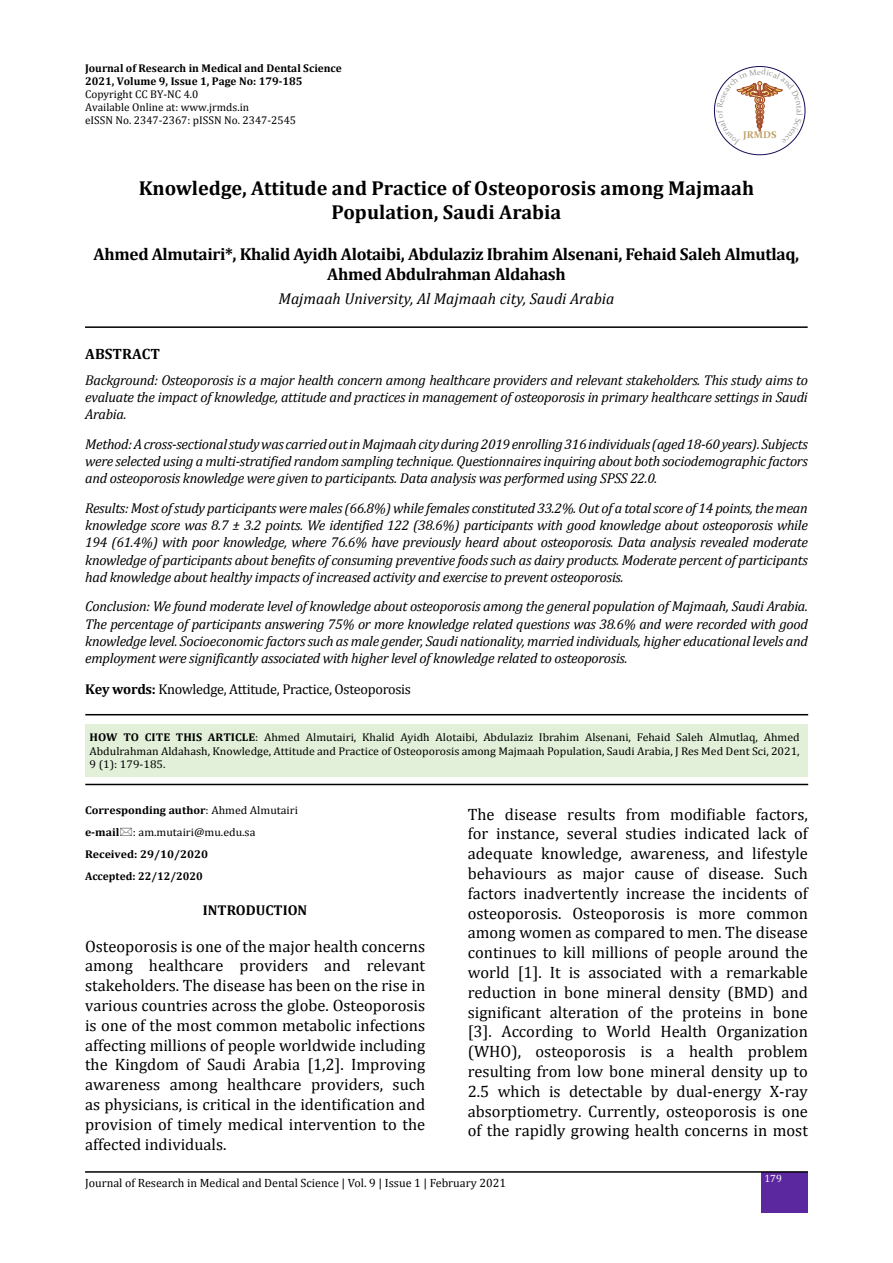
<style>
.page{position:relative;width:893px;height:1263px;background:#fff}
.page>*{position:absolute;margin:0;border:0;box-sizing:border-box;transform-origin:0 0}
.t1{font:700 20.25px/24.3px "Cambria";color:#000;text-align:center}
.t2{font:700 17.25px/19.8px "Cambria";letter-spacing:-.02em;color:#000;text-align:center}
.t3{font:16.5px/19.8px "Cambria";color:#000;text-align:justify}
.t4{font:italic 15.75px "Cambria";color:#000}
.t5{font:700 15px "Cambria";color:#000}
.t6{font:italic 14.25px/17.1px "Cambria";letter-spacing:-.02em;color:#000;text-align:justify}
.t7{font:14.25px "Cambria";letter-spacing:-.02em;color:#000}
.t8{font:700 14.25px "Cambria";color:#000}
.t9{font:12px "Cambria";color:#000}
.t10{font:11.25px/13.5px "Cambria";color:#000;text-align:justify;scale:1.05 1}
.t11{font:700 11.25px/22px "Cambria";color:#000;scale:1.05 1}
.t12{font:11.25px/12.9px "Cambria";color:#000}
.t13{font:700 11.25px/12.9px "Cambria";color:#000}
.t14{font:10.5px "Cambria";color:#fff}
.t15{font:700 9.6px "Constantia";color:#bf9f62}
.s1{font-weight:700}
.s2{font-weight:400}
</style>
<div class="page">
<div style="left:762px;top:1172px;width:46px;height:41px;background:#5b289f"></div>
<hr style="left:85px;top:1171px;width:723px;height:2px;background:#000">
<hr style="left:85px;top:326px;width:723px;height:2px;background:#000">
<hr style="left:85px;top:714px;width:723px;height:1px;background:#000">
<div style="left:85px;top:724px;width:723px;height:53px;background:#e2f0d9"></div>
<hr style="left:85px;top:784px;width:723px;height:1px;background:#000">
<svg style="left:716px;top:69px;width:87px;height:76px"></svg>
<p class="t13" style="left:85px;top:62px;width:258px">Journal of Research in Medical and Dental Science<br>2021, Volume 9, Issue 1, Page No: 179-185</p>
<p class="t12" style="left:85px;top:88px;width:213px">Copyright CC BY-NC 4.0<br>Available Online at: www.jrmds.in<br>eISSN No. 2347-2367: pISSN No. 2347-2545</p>
<p class="t15" style="left:743px;top:128px;width:35px">JRMDS</p>
<h1 class="t1" style="left:139px;top:175px;width:617px">Knowledge, Attitude and Practice of Osteoporosis among Majmaah<br>Population, Saudi Arabia</h1>
<p class="t2" style="left:94px;top:244px;width:707px">Ahmed Almutairi*, Khalid Ayidh Alotaibi, Abdulaziz Ibrahim Alsenani, Fehaid Saleh Almutlaq,<br>Ahmed Abdulrahman Aldahash</p>
<p class="t4" style="left:279px;top:288px;width:337px">Majmaah University, Al Majmaah city, Saudi Arabia</p>
<p class="t5" style="left:85px;top:344px;width:76px">ABSTRACT</p>
<p class="t6" style="left:85px;top:371px;width:724px">Background: Osteoporosis is a major health concern among healthcare providers and relevant stakeholders. This study aims to evaluate the impact of knowledge, attitude and practices in management of osteoporosis in primary healthcare settings in Saudi Arabia.</p>
<p class="t6" style="left:85px;top:435px;width:724px">Method: A cross-sectional study was carried out in Majmaah city during 2019 enrolling 316 individuals (aged 18-60 years). Subjects were selected using a multi-stratified random sampling technique. Questionnaires inquiring about both sociodemographic factors and osteoporosis knowledge were given to participants. Data analysis was performed using SPSS 22.0.</p>
<p class="t6" style="left:85px;top:499px;width:724px">Results: Most of study participants were males (66.8%) while females constituted 33.2%. Out of a total score of 14 points, the mean knowledge score was 8.7 ± 3.2 points. We identified 122 (38.6%) participants with good knowledge about osteoporosis while 194 (61.4%) with poor knowledge, where 76.6% have previously heard about osteoporosis. Data analysis revealed moderate knowledge of participants about benefits of consuming preventive foods such as dairy products. Moderate percent of participants had knowledge about healthy impacts of increased activity and exercise to prevent osteoporosis.</p>
<p class="t6" style="left:85px;top:597px;width:724px">Conclusion: We found moderate level of knowledge about osteoporosis among the general population of Majmaah, Saudi Arabia.<br>The percentage of participants answering 75% or more knowledge related questions was 38.6% and were recorded with good knowledge level. Socioeconomic factors such as male gender, Saudi nationality, married individuals, higher educational levels and employment were significantly associated with higher level of knowledge related to osteoporosis.</p>
<p class="t7" style="left:85px;top:681px;width:327px"><span class="s1">Key words:</span> Knowledge, Attitude, Practice, Osteoporosis</p>
<p class="t10" style="left:90px;top:730px;width:678px"><span class="s1">HOW TO CITE THIS ARTICLE</span>: Ahmed Almutairi, Khalid Ayidh Alotaibi, Abdulaziz Ibrahim Alsenani, Fehaid Saleh Almutlaq, Ahmed Abdulrahman Aldahash, Knowledge, Attitude and Practice of Osteoporosis among Majmaah Population, Saudi Arabia, J Res Med Dent Sci, 2021, 9 (1): 179-185.</p>
<p class="t11" style="left:85px;top:799px;width:204px">Corresponding author<span class="s2">: Ahmed Almutairi </span>e-mail <span class="s2">: am.mutairi@mu.edu.sa<br></span>Received: 29/10/2020<br>Accepted: 22/12/2020</p>
<p class="t8" style="left:203px;top:900px;width:106px">INTRODUCTION</p>
<p class="t3" style="left:85px;top:936px;width:342px">Osteoporosis is one of the major health concerns among healthcare providers and relevant stakeholders. The disease has been on the rise in various countries across the globe. Osteoporosis is one of the most common metabolic infections affecting millions of people worldwide including the Kingdom of Saudi Arabia [1,2]. Improving awareness among healthcare providers, such as physicians, is critical in the identification and provision of timely medical intervention to the affected individuals.</p>
<p class="t3" style="left:468px;top:804px;width:342px">The disease results from modifiable factors, for instance, several studies indicated lack of adequate knowledge, awareness, and lifestyle behaviours as major cause of disease. Such factors inadvertently increase the incidents of osteoporosis. Osteoporosis is more common among women as compared to men. The disease continues to kill millions of people around the world [1]. It is associated with a remarkable reduction in bone mineral density (BMD) and significant alteration of the proteins in bone [3]. According to World Health Organization (WHO), osteoporosis is a health problem resulting from low bone mineral density up to 2.5 which is detectable by dual-energy X-ray absorptiometry. Currently, osteoporosis is one of the rapidly growing health concerns in most</p>
<p class="t9" style="left:85px;top:1176px;width:422px">Journal of Research in Medical and Dental Science | Vol. 9 | Issue 1 | February 2021</p>
<p class="t14" style="left:764px;top:1172px;width:19px">179</p>
</div>
